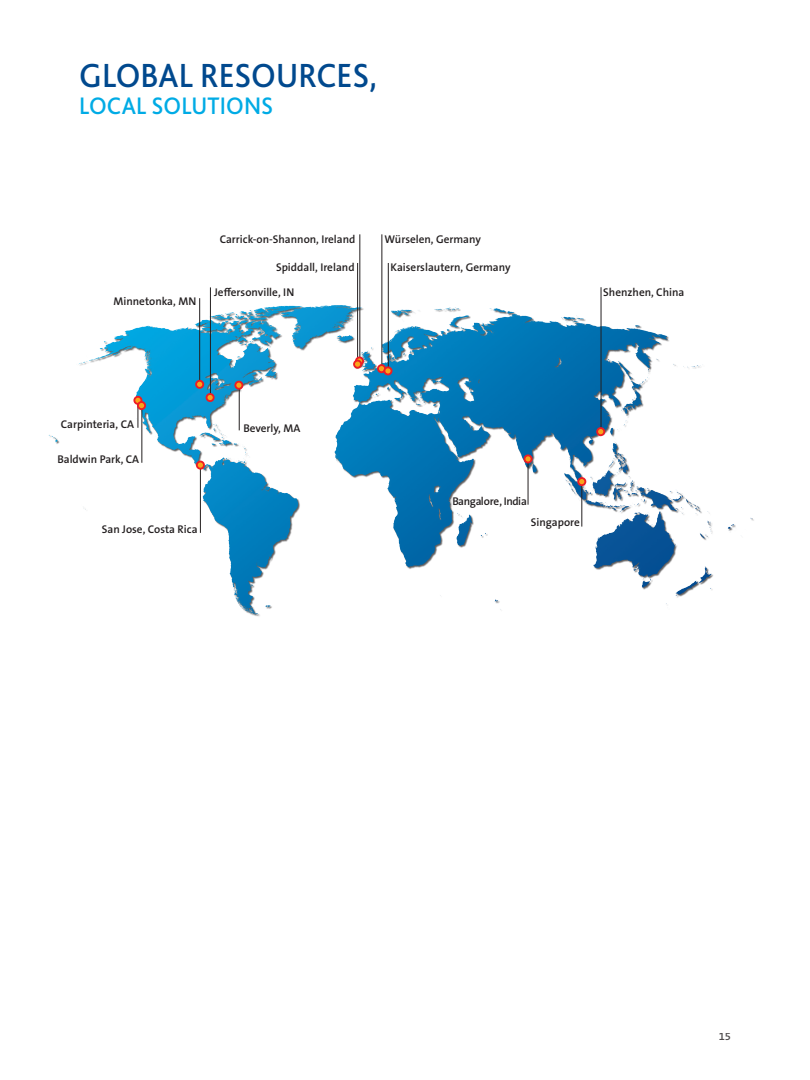
<style>
.page{position:relative;width:810px;height:1080px;background:#fff}
.page>*{position:absolute;margin:0;border:0;box-sizing:border-box;transform-origin:0 0}
.Headline_Product_1{font:500 35px "Bliss Pro";letter-spacing:-.005em;color:#01498e;scale:.93 1}
.Headline_Product_Sec{font:500 25px "Bliss Pro";letter-spacing:.005em;color:#00abe5;scale:.93 1}
.t1{font:600 11.25px "The Sans B W6";color:#231f20}
.t2{font:600 11.25px "The Sans B W6";letter-spacing:-.03em;color:#231f20}
</style>
<div class="page">
<img style="left:48px;top:269px;width:706px;height:348px">
<hr style="left:360px;top:234px;width:1px;height:126px;background:#231f20">
<hr style="left:357px;top:263px;width:1px;height:101px;background:#231f20">
<div style="left:356px;top:357px;width:7px;height:8px;background:#f6801d;border-radius:50%"></div>
<div style="left:355px;top:357px;width:9px;height:9px;border:2px solid #ee1d23;border-radius:50%"></div>
<div style="left:354px;top:361px;width:7px;height:7px;background:#f9a51b;border-radius:50%"></div>
<div style="left:353px;top:360px;width:9px;height:9px;border:2px solid #ee1d23;border-radius:50%"></div>
<hr style="left:582px;top:485px;width:1px;height:42px;background:#231f20">
<hr style="left:528px;top:463px;width:1px;height:42px;background:#231f20">
<hr style="left:601px;top:287px;width:1px;height:143px;background:#231f20">
<div style="left:578px;top:478px;width:7px;height:7px;background:#f9a51b;border-radius:50%"></div>
<div style="left:577px;top:477px;width:9px;height:9px;border:2px solid #ee1d23;border-radius:50%"></div>
<div style="left:524px;top:455px;width:8px;height:8px;background:#f9a51b;border-radius:50%"></div>
<div style="left:524px;top:454px;width:9px;height:9px;border:2px solid #ee1d23;border-radius:50%"></div>
<div style="left:597px;top:428px;width:7px;height:7px;background:#f9a51b;border-radius:50%"></div>
<div style="left:596px;top:427px;width:9px;height:9px;border:2px solid #ee1d23;border-radius:50%"></div>
<hr style="left:382px;top:234px;width:1px;height:132px;background:#231f20">
<hr style="left:388px;top:263px;width:1px;height:106px;background:#231f20">
<hr style="left:199px;top:298px;width:1px;height:83px;background:#231f20">
<hr style="left:239px;top:385px;width:1px;height:45px;background:#231f20">
<hr style="left:210px;top:287px;width:1px;height:109px;background:#231f20">
<hr style="left:200px;top:467px;width:1px;height:66px;background:#231f20">
<hr style="left:142px;top:406px;width:1px;height:57px;background:#231f20">
<svg style="left:138px;top:409px;width:1px;height:19px"></svg>
<div style="left:196px;top:381px;width:7px;height:7px;background:#f9a51b;border-radius:50%"></div>
<div style="left:195px;top:380px;width:9px;height:9px;border:2px solid #ee1d23;border-radius:50%"></div>
<div style="left:134px;top:397px;width:8px;height:7px;background:#f9a51b;border-radius:50%"></div>
<div style="left:133px;top:396px;width:9px;height:9px;border:2px solid #ee1d23;border-radius:50%"></div>
<div style="left:197px;top:462px;width:7px;height:7px;background:#f9a51b;border-radius:50%"></div>
<div style="left:196px;top:461px;width:9px;height:9px;border:2px solid #ee1d23;border-radius:50%"></div>
<div style="left:378px;top:365px;width:7px;height:7px;background:#f9a51b;border-radius:50%"></div>
<div style="left:377px;top:364px;width:9px;height:9px;border:2px solid #ee1d23;border-radius:50%"></div>
<div style="left:384px;top:367px;width:8px;height:7px;background:#f9a51b;border-radius:50%"></div>
<div style="left:383px;top:366px;width:9px;height:9px;border:2px solid #ee1d23;border-radius:50%"></div>
<div style="left:235px;top:382px;width:7px;height:7px;background:#f9a51b;border-radius:50%"></div>
<div style="left:234px;top:381px;width:9px;height:9px;border:2px solid #ee1d23;border-radius:50%"></div>
<div style="left:138px;top:402px;width:7px;height:7px;background:#f9a51b;border-radius:50%"></div>
<div style="left:137px;top:401px;width:9px;height:9px;border:2px solid #ee1d23;border-radius:50%"></div>
<div style="left:207px;top:394px;width:7px;height:7px;background:#f9a51b;border-radius:50%"></div>
<div style="left:206px;top:393px;width:9px;height:9px;border:2px solid #ee1d23;border-radius:50%"></div>
<p class="Headline_Product_1" style="left:79px;top:53px;width:322px">GLOBAL RESOURCES,</p>
<p class="Headline_Product_Sec" style="left:79px;top:90px;width:210px">LOCAL SOLUTIONS</p>
<p class="t1" style="left:113px;top:294px;width:84px">Minnetonka, MN</p>
<p class="t1" style="left:220px;top:232px;width:137px">Carrick-on-Shannon, Ireland</p>
<p class="t1" style="left:276px;top:260px;width:80px">Spiddall, Ireland</p>
<p class="t1" style="left:214px;top:285px;width:82px">Jeffersonville, IN</p>
<p class="t1" style="left:385px;top:232px;width:98px">Würselen, Germany</p>
<p class="t1" style="left:391px;top:260px;width:122px">Kaiserslautern, Germany</p>
<p class="t1" style="left:603px;top:285px;width:83px">Shenzhen, China</p>
<p class="t1" style="left:61px;top:417px;width:75px">Carpinteria, CA</p>
<p class="t1" style="left:57px;top:452px;width:83px">Baldwin Park, CA</p>
<p class="t1" style="left:102px;top:522px;width:97px">San Jose, Costa Rica</p>
<p class="t1" style="left:243px;top:421px;width:58px">Beverly, MA</p>
<p class="t2" style="left:452px;top:494px;width:76px">Bangalore, India</p>
<p class="t1" style="left:531px;top:515px;width:51px">Singapore</p>
<p class="t1" style="left:719px;top:1029px;width:14px">15</p>
</div>
